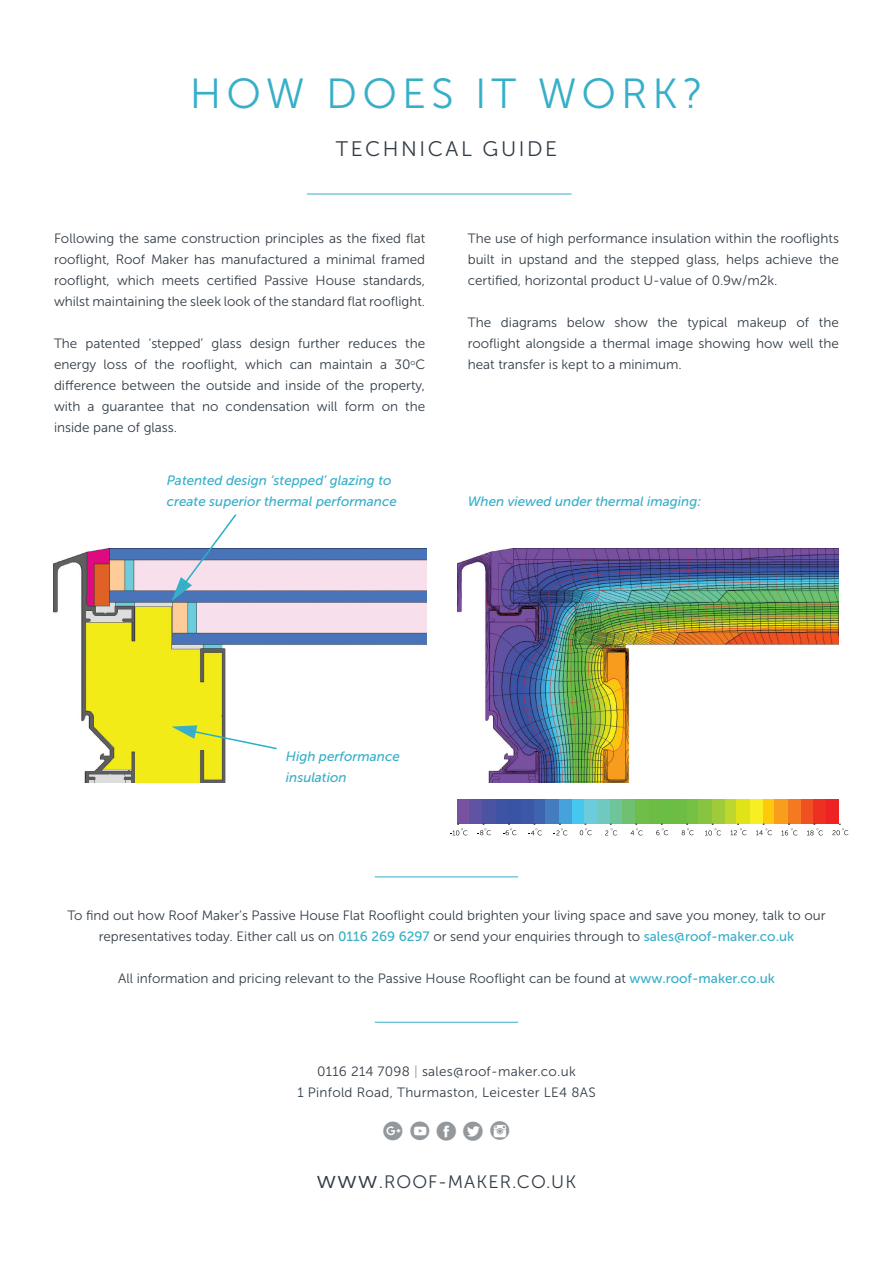
<style>
.page{position:relative;width:893px;height:1263px;background:#fff}
.page>*{position:absolute;margin:0;border:0;box-sizing:border-box;transform-origin:0 0}
.t1{font:42px "Museo Sans 300";letter-spacing:.12em;color:#37afc8}
.t2{font:34.5px "Social Circles";letter-spacing:.06em;color:#93989d}
.t3{font:21px "Museo Sans 300";letter-spacing:.12em;color:#323c46}
.t4{font:18px "Museo Sans 300";letter-spacing:.06em;color:#323c46}
.t5{font:13.5px/21px "Museo Sans 300";color:#323c46;text-align:justify}
.t6{font:italic 13.5px/21px "Museo Sans 500";color:#37afc8}
.t7{font:13.5px/21px "Museo Sans 300";letter-spacing:.02em;color:#323c46}
.s1{font-family:"Museo Sans 500";color:#37afc8}
.s2{color:#93989d}
.s3{font-size:24px}
</style>
<div class="page">
<hr style="left:307px;top:194px;width:265px;height:1px;background:#37afc8">
<hr style="left:375px;top:1022px;width:143px;height:1px;background:#37afc8">
<hr style="left:375px;top:876px;width:143px;height:1px;background:#37afc8">
<img style="left:53px;top:549px;width:374px;height:233px">
<img style="left:457px;top:549px;width:382px;height:233px">
<svg style="left:172px;top:514px;width:66px;height:87px"></svg>
<svg style="left:172px;top:725px;width:106px;height:25px"></svg>
<hr style="left:467px;top:799px;width:2px;height:25px;background:#7951a1">
<hr style="left:469px;top:799px;width:2px;height:25px;background:#6053a2">
<hr style="left:471px;top:799px;width:2px;height:25px;background:#6053a2">
<hr style="left:473px;top:799px;width:2px;height:25px;background:#6053a2">
<hr style="left:475px;top:799px;width:2px;height:25px;background:#6053a2">
<hr style="left:490px;top:799px;width:2px;height:25px;background:#4d53a3">
<hr style="left:492px;top:799px;width:2px;height:25px;background:#4d53a3">
<hr style="left:494px;top:799px;width:2px;height:25px;background:#4d53a3">
<hr style="left:496px;top:799px;width:2px;height:25px;background:#3e53a3">
<hr style="left:498px;top:799px;width:2px;height:25px;background:#3e53a3">
<hr style="left:500px;top:799px;width:2px;height:25px;background:#3e53a3">
<hr style="left:522px;top:799px;width:2px;height:25px;background:#3b58a7">
<hr style="left:524px;top:799px;width:2px;height:25px;background:#3b58a7">
<hr style="left:526px;top:799px;width:2px;height:25px;background:#3b58a7">
<hr style="left:545px;top:799px;width:2px;height:25px;background:#447cc0">
<hr style="left:547px;top:799px;width:2px;height:25px;background:#447cc0">
<hr style="left:549px;top:799px;width:2px;height:25px;background:#447cc0">
<hr style="left:551px;top:799px;width:2px;height:25px;background:#447cc0">
<hr style="left:566px;top:799px;width:2px;height:25px;background:#45a2da">
<hr style="left:568px;top:799px;width:2px;height:25px;background:#45a2da">
<hr style="left:570px;top:799px;width:2px;height:25px;background:#45a2da">
<hr style="left:572px;top:799px;width:2px;height:25px;background:#45c7f0">
<hr style="left:574px;top:799px;width:2px;height:25px;background:#45c7f0">
<hr style="left:576px;top:799px;width:2px;height:25px;background:#45c7f0">
<hr style="left:578px;top:799px;width:2px;height:25px;background:#45c7f0">
<hr style="left:591px;top:799px;width:2px;height:25px;background:#6dccdc">
<hr style="left:593px;top:799px;width:2px;height:25px;background:#6dccdc">
<hr style="left:595px;top:799px;width:2px;height:25px;background:#6dccdc">
<hr style="left:597px;top:799px;width:2px;height:25px;background:#6fc9be">
<hr style="left:599px;top:799px;width:2px;height:25px;background:#6fc9be">
<hr style="left:601px;top:799px;width:2px;height:25px;background:#6fc9be">
<hr style="left:603px;top:799px;width:2px;height:25px;background:#6fc9be">
<hr style="left:616px;top:799px;width:2px;height:25px;background:#6dc599">
<hr style="left:618px;top:799px;width:2px;height:25px;background:#6dc599">
<hr style="left:620px;top:799px;width:2px;height:25px;background:#6dc599">
<hr style="left:622px;top:799px;width:2px;height:25px;background:#6fc171">
<hr style="left:624px;top:799px;width:2px;height:25px;background:#6fc171">
<hr style="left:643px;top:799px;width:2px;height:25px;background:#6fbe49">
<hr style="left:645px;top:799px;width:2px;height:25px;background:#6fbe49">
<hr style="left:647px;top:799px;width:2px;height:25px;background:#6fbe49">
<svg style="left:649px;top:799px;width:1px;height:25px"></svg>
<hr style="left:650px;top:799px;width:2px;height:25px;background:#6dbd44">
<hr style="left:652px;top:799px;width:2px;height:25px;background:#6dbd44">
<hr style="left:654px;top:799px;width:2px;height:25px;background:#6dbd44">
<hr style="left:667px;top:799px;width:2px;height:25px;background:#6abd45">
<hr style="left:669px;top:799px;width:2px;height:25px;background:#6abd45">
<hr style="left:671px;top:799px;width:2px;height:25px;background:#6abd45">
<hr style="left:673px;top:799px;width:2px;height:25px;background:#6dbd44">
<hr style="left:675px;top:799px;width:2px;height:25px;background:#6dbd44">
<hr style="left:677px;top:799px;width:2px;height:25px;background:#6dbd44">
<hr style="left:679px;top:799px;width:2px;height:25px;background:#6dbd44">
<hr style="left:681px;top:799px;width:2px;height:25px;background:#6dbd44">
<hr style="left:694px;top:799px;width:2px;height:25px;background:#76c043">
<hr style="left:696px;top:799px;width:2px;height:25px;background:#76c043">
<hr style="left:698px;top:799px;width:2px;height:25px;background:#87c43f">
<hr style="left:700px;top:799px;width:2px;height:25px;background:#87c43f">
<hr style="left:702px;top:799px;width:2px;height:25px;background:#87c43f">
<hr style="left:704px;top:799px;width:2px;height:25px;background:#87c43f">
<hr style="left:721px;top:799px;width:2px;height:25px;background:#9fcb3a">
<hr style="left:723px;top:799px;width:2px;height:25px;background:#9fcb3a">
<hr style="left:725px;top:799px;width:2px;height:25px;background:#bdd630">
<hr style="left:727px;top:799px;width:2px;height:25px;background:#bdd630">
<hr style="left:729px;top:799px;width:2px;height:25px;background:#bdd630">
<hr style="left:746px;top:799px;width:2px;height:25px;background:#e1e319">
<hr style="left:748px;top:799px;width:2px;height:25px;background:#e1e319">
<hr style="left:750px;top:799px;width:2px;height:25px;background:#f7ee24">
<hr style="left:772px;top:799px;width:2px;height:25px;background:#fec80b">
<hr style="left:774px;top:799px;width:2px;height:25px;background:#f89d1c">
<hr style="left:776px;top:799px;width:2px;height:25px;background:#f89d1c">
<hr style="left:778px;top:799px;width:2px;height:25px;background:#f89d1c">
<hr style="left:780px;top:799px;width:2px;height:25px;background:#f89d1c">
<hr style="left:797px;top:799px;width:2px;height:25px;background:#f47921">
<hr style="left:799px;top:799px;width:2px;height:25px;background:#f47921">
<hr style="left:801px;top:799px;width:2px;height:25px;background:#f15122">
<hr style="left:803px;top:799px;width:2px;height:25px;background:#f15122">
<hr style="left:805px;top:799px;width:2px;height:25px;background:#f15122">
<hr style="left:822px;top:799px;width:2px;height:25px;background:#ee3022">
<hr style="left:824px;top:799px;width:2px;height:25px;background:#ee3022">
<hr style="left:826px;top:799px;width:2px;height:25px;background:#ee2123">
<hr style="left:828px;top:799px;width:2px;height:25px;background:#ee2123">
<hr style="left:830px;top:799px;width:2px;height:25px;background:#ee2123">
<svg style="left:832px;top:799px;width:16px;height:36px"></svg>
<svg style="left:807px;top:799px;width:16px;height:36px"></svg>
<svg style="left:781px;top:799px;width:16px;height:36px"></svg>
<svg style="left:752px;top:799px;width:20px;height:36px"></svg>
<svg style="left:731px;top:799px;width:15px;height:36px"></svg>
<svg style="left:705px;top:799px;width:16px;height:36px"></svg>
<svg style="left:682px;top:799px;width:12px;height:36px"></svg>
<svg style="left:656px;top:799px;width:12px;height:36px"></svg>
<svg style="left:626px;top:799px;width:17px;height:36px"></svg>
<svg style="left:605px;top:799px;width:12px;height:36px"></svg>
<svg style="left:580px;top:799px;width:12px;height:36px"></svg>
<svg style="left:553px;top:799px;width:14px;height:36px"></svg>
<svg style="left:528px;top:799px;width:17px;height:36px"></svg>
<svg style="left:502px;top:799px;width:20px;height:36px"></svg>
<svg style="left:477px;top:799px;width:14px;height:36px"></svg>
<svg style="left:450px;top:799px;width:17px;height:36px"></svg>
<h1 class="t1" style="left:190px;top:71px;width:515px">H OW DOES IT WORK?</h1>
<h3 class="t3" style="left:336px;top:137px;width:219px">TECH NICAL GUIDE</h3>
<p class="t5" style="left:54px;top:228px;width:373px">Following the same construction principles as the fixed flat rooflight, Roof Maker has manufactured a minimal framed rooflight, which meets certified Passive H ouse standards, whilst maintaining the sleek look of the standard flat rooflight.</p>
<p class="t5" style="left:54px;top:333px;width:373px">The patented ‘stepped’ glass design further reduces the energy loss of the rooflight, which can maintain a 30<sup>o</sup>C difference between the outside and inside of the property, with a guarantee that no condensation will form on the inside pane of glass.</p>
<p class="t6" style="left:167px;top:470px;width:232px">Patented design ‘stepped’ glazing to create superior thermal performance</p>
<p class="t5" style="left:468px;top:228px;width:373px">The use of high performance insulation within the rooflights built in upstand and the stepped glass, helps achieve the certified, horizontal product U-value of 0.9w/m2k.</p>
<p class="t5" style="left:468px;top:312px;width:373px">The diagrams below show the typical makeup of the rooflight alongside a thermal image showing how well the heat transfer is kept to a minimum.</p>
<p class="t6" style="left:468px;top:491px;width:235px">When viewed under thermal imaging:</p>
<p class="t6" style="left:286px;top:745px;width:115px">High performance insulation</p>
<p class="t5" style="left:67px;top:905px;width:760px;text-align:center">To find out how Roof Maker’s Passive H ouse Flat Rooflight could brighten your living space and save you money, talk to our representatives today. Either call us on <span class="s1">0116 269 6297</span> or send your enquiries through to <span class="s1">sales@roof-maker.co.uk</span></p>
<p class="t5" style="left:118px;top:968px;width:658px">All information and pricing relevant to the Passive H ouse Rooflight can be found at <span class="s1">www.roof-maker.co.uk</span></p>
<p class="t7" style="left:297px;top:1061px;width:291px;text-indent:20px">0116 214 7098 <span class="s2">|</span> sales@roof-maker.co.uk<br>1 Pinfold Road, Thurmaston, Leicester LE4 8AS</p>
<h2 class="t2" style="left:381px;top:1110px;width:133px">gyfti</h2>
<h3 class="t4" style="left:317px;top:1172px;width:160px"><span class="s3">www</span>.ROOF-MAKE</h3>
<h3 class="t4" style="left:500px;top:1172px;width:76px">R.CO.UK</h3>
</div>
